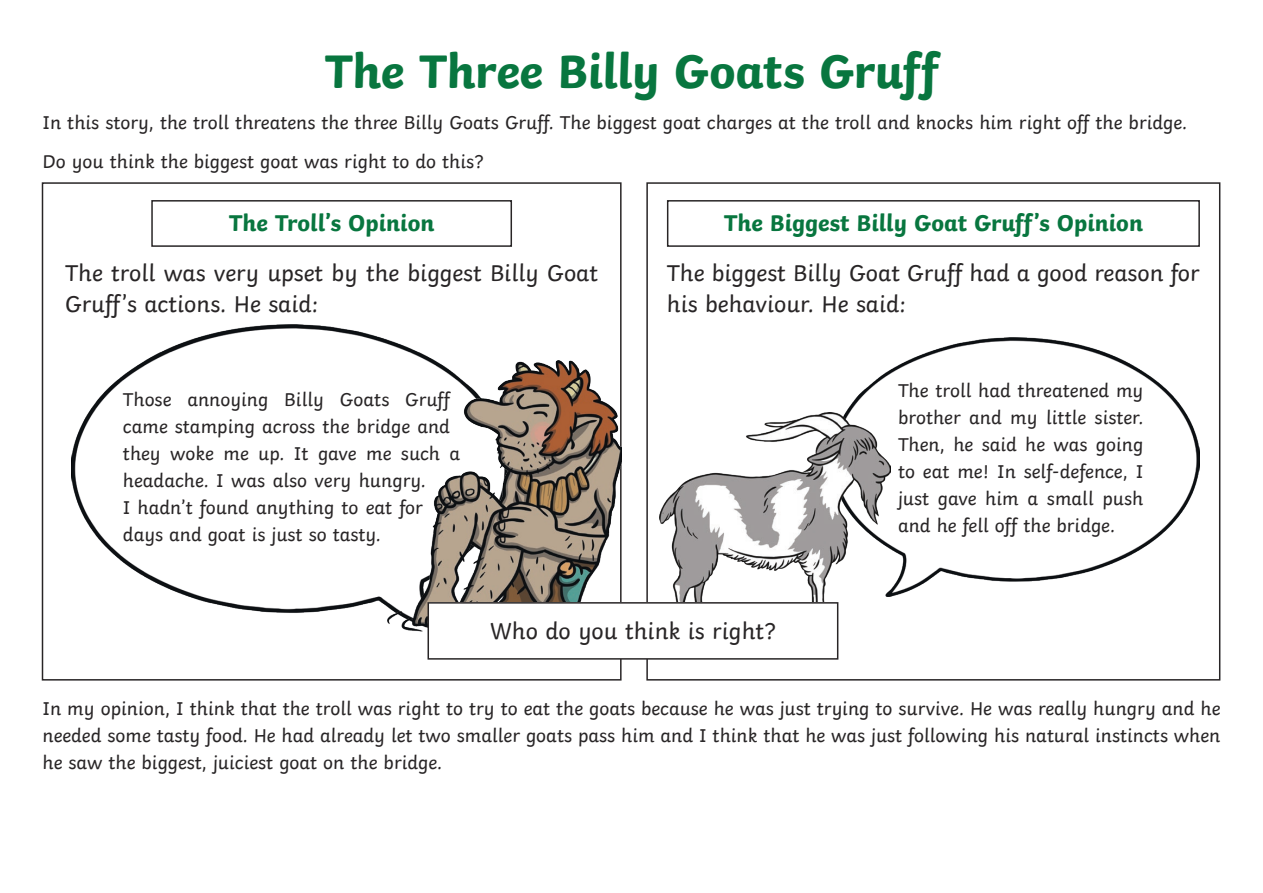
<style>
.page{position:relative;width:1263px;height:893px;background:#fff}
.page>*{position:absolute;margin:0;border:0;box-sizing:border-box;transform-origin:0 0}
.Heading_1{font:700 49.5px "Twinkl";letter-spacing:-.01em;color:#08763f}
.KS1_Body_Copy{font:24px/31.5px "Twinkl";color:#282526}
.KS1_Body_Copy-2{font:700 24px "Twinkl";color:#08763f}
.KS2_Body_Copy{font:19.5px/27px "Twinkl";color:#282526;text-align:justify}
</style>
<div class="page">
<div style="left:646px;top:182px;width:574px;height:499px;border:2px solid #282526"></div>
<div style="left:151px;top:200px;width:361px;height:47px;border:2px solid #282526"></div>
<div style="left:667px;top:200px;width:533px;height:47px;border:2px solid #282526"></div>
<img style="left:71px;top:324px;width:363px;height:299px">
<img style="left:388px;top:532px;width:233px;height:100px">
<img style="left:388px;top:360px;width:233px;height:172px">
<img style="left:846px;top:338px;width:354px;height:258px">
<img style="left:660px;top:412px;width:231px;height:219px">
<div style="left:428px;top:603px;width:410px;height:56px;background:#fff"></div>
<div style="left:427px;top:602px;width:411px;height:58px;border:2px solid #282526"></div>
<p class="Heading_1" style="left:324px;top:31px;width:616px">The Three Billy Goats Gruff</p>
<p class="KS2_Body_Copy" style="left:42px;top:107px;width:1146px">In this story, the troll threatens the three Billy Goats Gruff. The biggest goat charges at the troll and knocks him right off the bridge.</p>
<p class="KS2_Body_Copy" style="left:42px;top:147px;width:443px">Do you think the biggest goat was right to do this?</p>
<p class="KS1_Body_Copy-2" style="left:229px;top:204px;width:207px">The Troll’s Opinion</p>
<p class="KS1_Body_Copy-2" style="left:724px;top:204px;width:421px">The Biggest Billy Goat Gruff’s Opinion</p>
<p class="KS1_Body_Copy" style="left:65px;top:255px;width:534px">The troll was very upset by the biggest Billy Goat<br>Gruff’s actions. He said:</p>
<p class="KS1_Body_Copy" style="left:667px;top:255px;width:534px">The biggest Billy Goat Gruff had a good reason for his behaviour. He said:</p>
<p class="KS2_Body_Copy" style="left:123px;top:384px;width:339px;text-align:left">Those annoying Billy Goats Gruff came stamping across the bridge and they woke me up. It gave me such a headache. I was also very hungry.<br>I hadn’t found anything to eat for days and goat is just so tasty.</p>
<p class="KS1_Body_Copy" style="left:490px;top:613px;width:287px">Who do you think is right?</p>
<p class="KS2_Body_Copy" style="left:898px;top:375px;width:247px">The troll had threatened my brother and my little sister.<br>Then, he said he was going to eat me! In self-defence, I just gave him a small push and he fell off the bridge.</p>
<p class="KS2_Body_Copy" style="left:42px;top:693px;width:1179px">In my opinion, I think that the troll was right to try to eat the goats because he was just trying to survive. He was really hungry and he needed some tasty food. He had already let two smaller goats pass him and I think that he was just following his natural instincts when he saw the biggest, juiciest goat on the bridge.</p>
</div>
